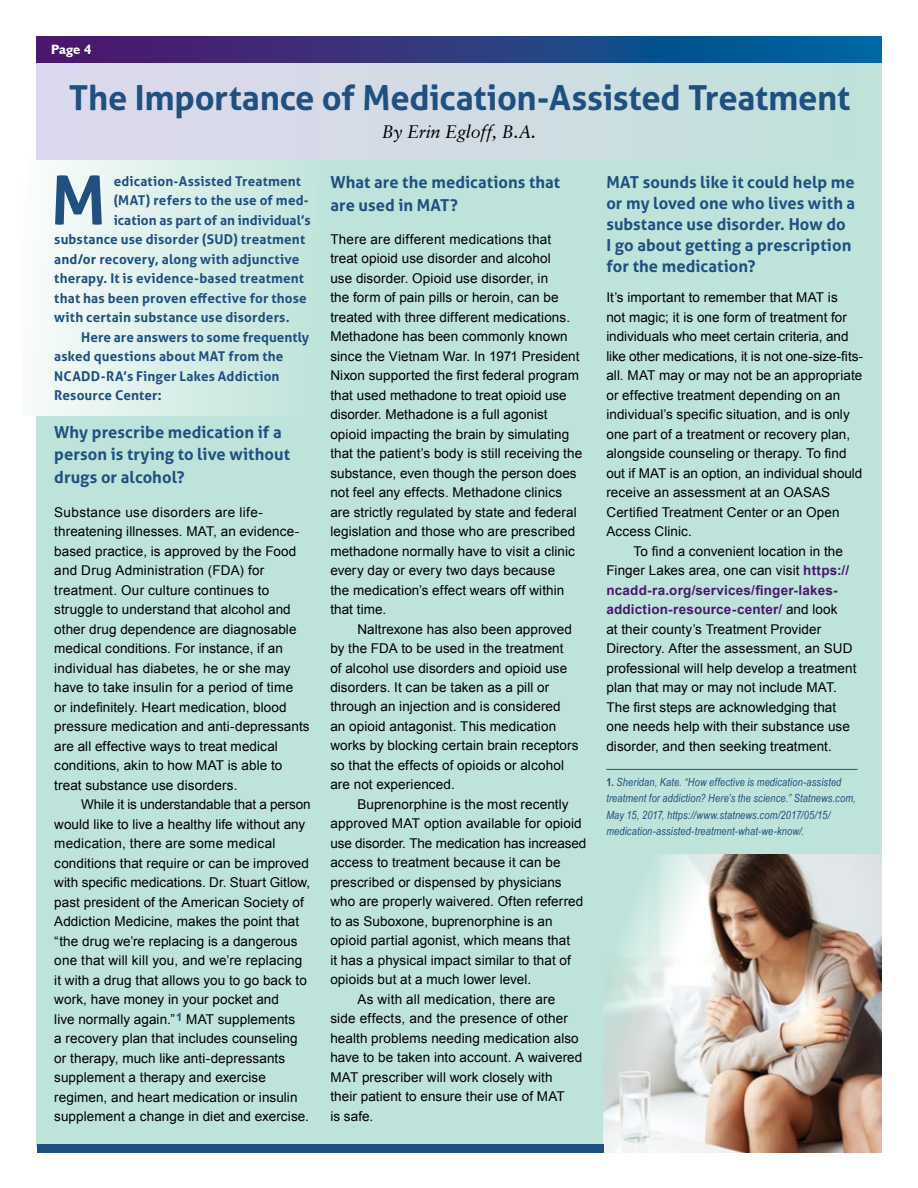
<style>
.page{position:relative;width:918px;height:1188px;background:#fff}
.page>*{position:absolute;margin:0;border:0;box-sizing:border-box;transform-origin:0 0}
.t1{font:700 67.5px "Aller";color:#1f5080}
.t2{font:700 34.5px "Aller";letter-spacing:-.01em;color:#1f5080}
.t3{font:italic 18px "Garamond Retrospective S Si";letter-spacing:-.01em;color:#000}
.t4{font:700 16.5px/21px "Aller";letter-spacing:.005em;color:#1f5080}
.t5{font:13.5px/19.5px "Arial";letter-spacing:.005em;color:#000}
.t6{font:700 13.5px "Aller";letter-spacing:.01em;color:#1f5080}
.t7{font:700 13.5px "Humanist 521 BT";color:#fff}
.t8{font:italic 11.25px/16.5px "Arial Narrow";letter-spacing:.015em;color:#1f5080}
.s1{font-weight:700;color:#49176d}
.s2{font-weight:700;font-style:normal}
</style>
<div class="page">
<div style="left:37px;top:63px;width:845px;height:1084px;background:#bee3da"></div>
<svg style="left:36px;top:36px;width:846px;height:27px;background:#273d82"></svg>
<hr style="left:606px;top:769px;width:252px;height:1px;background:#1f5080">
<img style="left:603px;top:855px;width:279px;height:297px">
<div style="left:37px;top:1144px;width:566px;height:8px;background:#1f5080"></div>
<div style="left:22px;top:153px;width:297px;height:263px;background:linear-gradient(to right,#f9fcfb,#bfe3db)"></div>
<div style="left:37px;top:63px;width:845px;height:96px;background:linear-gradient(to right,#dfd8ee,#c1e1db)"></div>
<p class="t7" style="left:51px;top:41px;width:42px">Page 4</p>
<h2 class="t2" style="left:69px;top:77px;width:783px">The Importance of Medication-Assisted Treatment</h2>
<h3 class="t3" style="left:382px;top:121px;width:156px">By Erin Egloff, B.A.</h3>
<h1 class="t1" style="left:51px;top:159px;width:57px">M</h1>
<p class="t6" style="left:114px;top:173px;width:189px">edication-Assisted Treatment</p>
<p class="t6" style="left:114px;top:192px;width:197px">(MAT) refers to the use of med-</p>
<p class="t6" style="left:114px;top:212px;width:199px">ication as part of an individual’s</p>
<p class="t6" style="left:54px;top:231px;width:252px">substance use disorder (SUD) treatment</p>
<p class="t6" style="left:54px;top:251px;width:247px">and/or recovery, along with adjunctive</p>
<p class="t6" style="left:54px;top:270px;width:251px">therapy. It is evidence-based treatment</p>
<p class="t6" style="left:54px;top:290px;width:254px">that has been proven effective for those</p>
<p class="t6" style="left:54px;top:309px;width:237px">with certain substance use disorders.</p>
<p class="t6" style="left:81px;top:329px;width:229px">Here are answers to some frequently</p>
<p class="t6" style="left:54px;top:348px;width:231px">asked questions about MAT from the</p>
<p class="t6" style="left:54px;top:368px;width:227px">NCADD-RA’s Finger Lakes Addiction</p>
<p class="t6" style="left:54px;top:387px;width:109px">Resource Center:</p>
<p class="t4" style="left:54px;top:421px;width:237px;line-height:22.5px">Why prescribe medication if a person is trying to live without drugs or alcohol?</p>
<p class="t5" style="left:54px;top:502px;width:257px">Substance use disorders are life&shy;threatening illnesses. MAT, an evidence&shy;based practice, is approved by the Food and Drug Administration (FDA) for treatment. Our culture continues to struggle to understand that alcohol and other drug dependence are diagnosable medical conditions. For instance, if an individual has diabetes, he or she may have to take insulin for a period of time<br>or indefinitely. Heart medication, blood pressure medication and anti-depressants are all effective ways to treat medical conditions, akin to how MAT is able to treat substance use disorders.</p>
<p class="t5" style="left:54px;top:795px;width:258px;text-indent:27px">While it is understandable that a person would like to live a healthy life without any medication, there are some medical conditions that require or can be improved with specific medications. Dr. Stuart Gitlow, past president of the American Society of Addiction Medicine, makes the point that “the drug we’re replacing is a dangerous one that will kill you, and we’re replacing it with a drug that allows you to go back to work, have money in your pocket and<br>live normally again.”<sup>1</sup> MAT supplements<br>a recovery plan that includes counseling or therapy, much like anti-depressants supplement a therapy and exercise regimen, and heart medication or insulin supplement a change in diet and exercise.</p>
<p class="t4" style="left:330px;top:171px;width:231px;line-height:22.5px">What are the medications that are used in MAT?</p>
<p class="t5" style="left:330px;top:229px;width:253px">There are different medications that<br>treat opioid use disorder and alcohol<br>use disorder. Opioid use disorder, in<br>the form of pain pills or heroin, can be treated with three different medications.<br>Methadone has been commonly known since the Vietnam War. In 1971 President Nixon supported the first federal program that used methadone to treat opioid use disorder. Methadone is a full agonist opioid impacting the brain by simulating that the patient’s body is still receiving the substance, even though the person does not feel any effects. Methadone clinics are strictly regulated by state and federal legislation and those who are prescribed methadone normally have to visit a clinic every day or every two days because<br>the medication’s effect wears off within that time.</p>
<p class="t5" style="left:330px;top:619px;width:250px;text-indent:27px">Naltrexone has also been approved by the FDA to be used in the treatment<br>of alcohol use disorders and opioid use disorders. It can be taken as a pill or through an injection and is considered an opioid antagonist. This medication works by blocking certain brain receptors so that the effects of opioids or alcohol are not experienced.</p>
<p class="t5" style="left:357px;top:795px;width:213px">Buprenorphine is the most recently</p>
<p class="t5" style="left:330px;top:814px;width:253px">approved MAT option available for opioid</p>
<p class="t5" style="left:330px;top:834px;width:257px">use disorder. The medication has increased</p>
<p class="t5" style="left:330px;top:853px;width:232px">access to treatment because it can be</p>
<p class="t5" style="left:330px;top:873px;width:233px">prescribed or dispensed by physicians</p>
<p class="t5" style="left:330px;top:892px;width:255px">who are properly waivered. Often referred</p>
<p class="t5" style="left:330px;top:912px;width:224px">to as Suboxone, buprenorphine is an</p>
<p class="t5" style="left:330px;top:931px;width:241px">opioid partial agonist, which means that</p>
<p class="t5" style="left:330px;top:951px;width:242px">it has a physical impact similar to that of</p>
<p class="t5" style="left:330px;top:970px;width:202px">opioids but at a much lower level.</p>
<p class="t5" style="left:357px;top:990px;width:200px">As with all medication, there are</p>
<p class="t5" style="left:330px;top:1009px;width:239px">side effects, and the presence of other</p>
<p class="t5" style="left:330px;top:1029px;width:250px">health problems needing medication also</p>
<p class="t5" style="left:330px;top:1048px;width:254px">have to be taken into account. A waivered</p>
<p class="t5" style="left:330px;top:1068px;width:224px">MAT prescriber will work closely with</p>
<p class="t5" style="left:330px;top:1087px;width:236px">their patient to ensure their use of MAT</p>
<p class="t5" style="left:330px;top:1107px;width:44px">is safe.</p>
<p class="t4" style="left:606px;top:172px;width:250px">MAT sounds like it could help me or my loved one who lives with a substance use disorder. How do<br>I go about getting a prescription for the medication?</p>
<p class="t5" style="left:606px;top:288px;width:258px">It’s important to remember that MAT is<br>not magic; it is one form of treatment for individuals who meet certain criteria, and like other medications, it is not one-size-fits&shy;all. MAT may or may not be an appropriate or effective treatment depending on an individual’s specific situation, and is only one part of a treatment or recovery plan, alongside counseling or therapy. To find out if MAT is an option, an individual should receive an assessment at an OASAS Certified Treatment Center or an Open Access Clinic.</p>
<p class="t5" style="left:606px;top:541px;width:252px;text-indent:27px">To find a convenient location in the Finger Lakes area, one can visit <span class="s1">https:// ncadd-ra.org/services/finger-lakes&shy;addiction-resource-center/</span> and look<br>at their county’s Treatment Provider Directory. After the assessment, an SUD professional will help develop a treatment plan that may or may not include MAT.<br>The first steps are acknowledging that one needs help with their substance use disorder, and then seeking treatment.</p>
<p class="t8" style="left:606px;top:773px;width:251px"><span class="s2">1.</span> Sheridan, Kate. “How effective is medication-assisted treatment for addiction? Here’s the science.” Statnews.com, May 15, 2017, https://www.statnews.com/2017/05/15/ medication-assisted-treatment-what-we-know/.</p>
</div>
